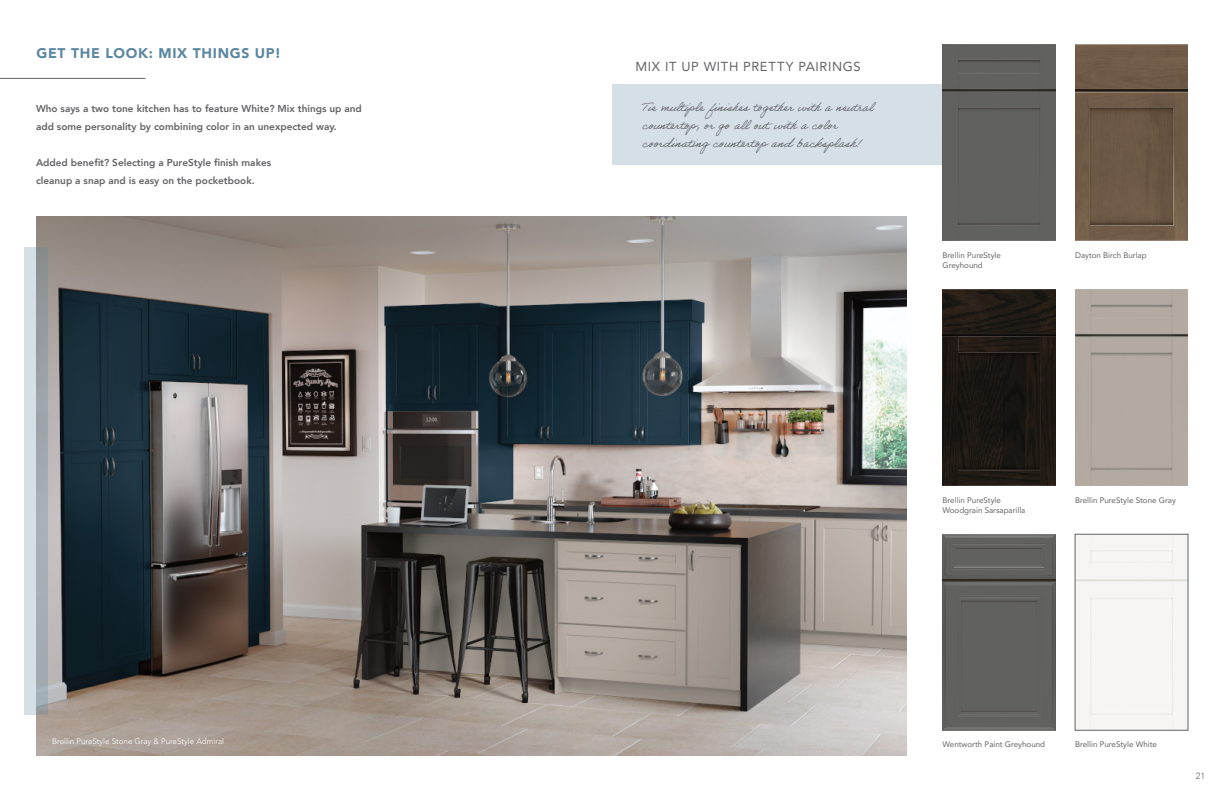
<style>
.page{position:relative;width:1224px;height:792px;background:#fff}
.page>*{position:absolute;margin:0;border:0;box-sizing:border-box;transform-origin:0 0}
.t1{font:900 14px "Avenir";letter-spacing:.045em;color:#5c87a1}
.t2{font:13px "Avenir";letter-spacing:.05em;color:#636366}
.basic{font:12px/18px "Adobe Handwriting Ernie";color:#636366}
.basic-2{font:800 10px/18px "Avenir";color:#636366}
.t3{font:300 9px "Avenir";color:#636366}
.basic-3{font:8px/10px "Avenir";color:#636366}
.basic-4{font:300 8px "Avenir";color:#fff}
</style>
<div class="page">
<img style="left:36px;top:216px;width:870px;height:540px">
<div style="left:612px;top:84px;width:331px;height:81px;background:#d4dfe6"></div>
<img style="left:943px;top:534px;width:113px;height:196px">
<hr style="left:0;top:78px;width:145px;height:1px;background:#636366">
<svg style="left:24px;top:248px;width:24px;height:467px;background:#b9c2c8"></svg>
<div style="left:943px;top:44px;width:113px;height:196px;background:#61615f"></div>
<img style="left:943px;top:289px;width:113px;height:196px">
<img style="left:1075px;top:44px;width:113px;height:196px">
<div style="left:1075px;top:289px;width:113px;height:196px;background:#b3aaa1"></div>
<div style="left:1077px;top:536px;width:109px;height:192px;background:#f7f5f4"></div>
<p class="t1" style="left:37px;top:42px;width:246px">GET THE LOOK: MIX THINGS UP!</p>
<p class="basic-2" style="left:36px;top:99px;width:327px">Who says a two tone kitchen has to feature White? Mix things up and add some personality by combining color in an unexpected way.</p>
<p class="basic-2" style="left:36px;top:153px;width:237px">Added benefit? Selecting a PureStyle finish makes cleanup a snap and is easy on the pocketbook.</p>
<p class="basic-4" style="left:52px;top:737px;width:174px">Brellin PureStyle Stone Gray &amp; PureStyle Admiral</p>
<p class="t2" style="left:635px;top:56px;width:227px">MIX IT UP WITH PRETTY PAIRINGS</p>
<p class="basic" style="left:642px;top:98px;width:233px">Tie multiple finishes together with a neutral countertop, or go all out with a color coordinating countertopand backsplash!</p>
<p class="basic-3" style="left:943px;top:250px;width:60px">Brellin PureStyle<br>Greyhound</p>
<p class="basic-3" style="left:1075px;top:250px;width:73px">Dayton Birch Burlap</p>
<p class="basic-3" style="left:943px;top:495px;width:84px">Brellin PureStyle<br>Woodgrain Sarsaparilla</p>
<p class="basic-3" style="left:1075px;top:495px;width:102px">Brellin PureStyle Stone Gray</p>
<p class="basic-3" style="left:943px;top:739px;width:104px">Wentworth Paint Greyhound</p>
<p class="basic-3" style="left:1075px;top:739px;width:83px">Brellin PureStyle White</p>
<p class="t3" style="left:1196px;top:770px;width:11px">21</p>
</div>
